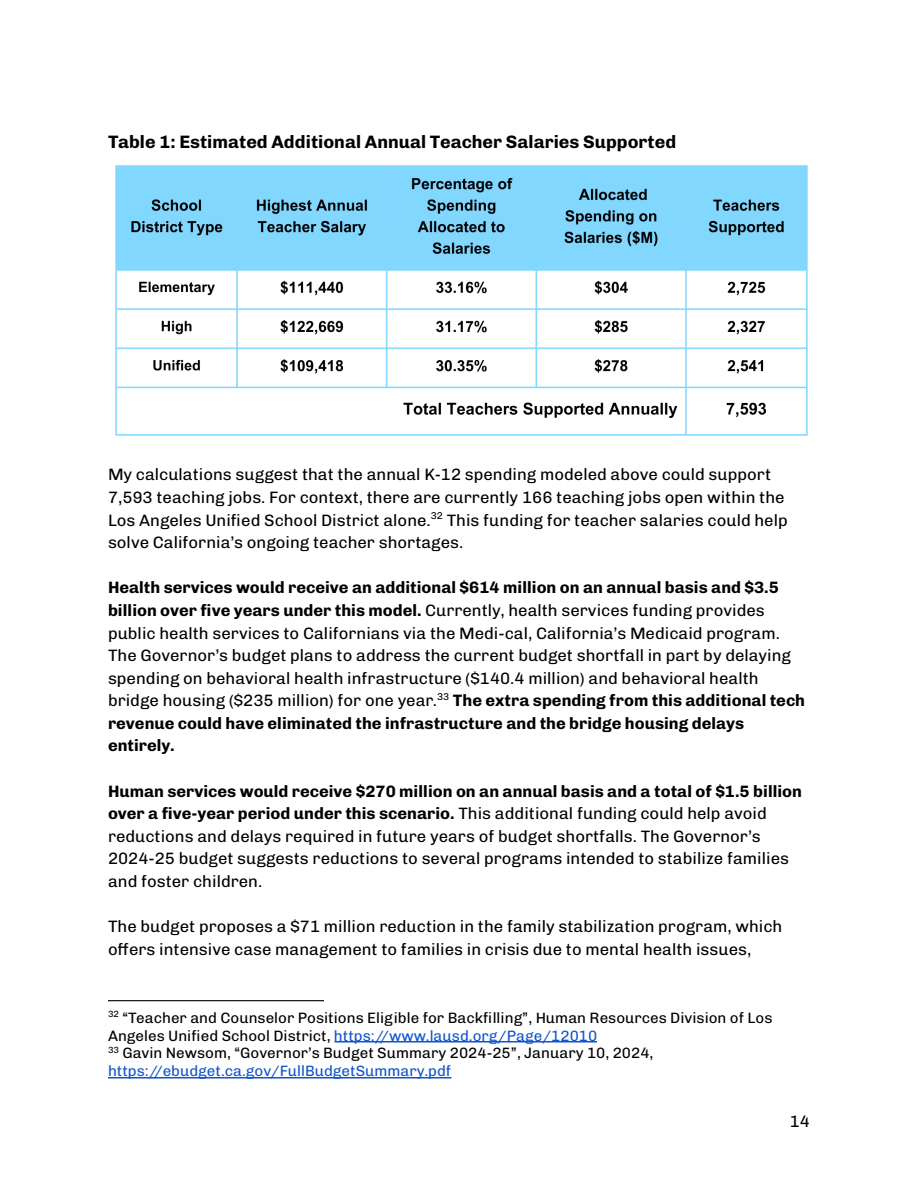
<style>
.page{position:relative;width:918px;height:1188px;background:#fff}
.page>*{position:absolute;margin:0;border:0;box-sizing:border-box;transform-origin:0 0}
.t1{font:700 18px "Chivo";color:#000}
.t2{font:16.5px/22.6px "Chivo";color:#000}
.t3{font:15px/17.9px "Chivo";color:#000}
.s1{font-weight:700}
.s2{color:#15c}
</style>
<div class="page">
<hr style="left:108px;top:1000px;width:216px;height:1px;background:#000">
<hr style="left:108px;top:1077px;width:344px;height:2px;background:#15c">
<hr style="left:334px;top:1041px;width:263px;height:2px;background:#15c">
<img style="left:115px;top:165px;width:693px;height:270px">
<p class="t1" style="left:108px;top:131px;width:570px">Table 1: Estimated Additional Annual Teacher Salaries Supported</p>
<p class="t2" style="left:108px;top:463px;width:681px">My calculations suggest that the annual K-12 spending modeled above could support 7,593 teaching jobs. For context, there are currently 166 teaching jobs open within the Los Angeles Unifi ed School District alone.<sup>32</sup> This funding for teacher salaries could help solve California’s ongoing teacher shortages.</p>
<p class="t2" style="left:108px;top:576px;width:699px"><span class="s1">Health services would receive an additional $614 million on an annual basis and $3.5 billion over five years under this model.</span> Currently, health services funding provides public health services to Californians via the Medi-cal, California’s Medicaid program.<br>The Governor’s budget plans to address the current budget shortfall in part by delaying spending on behavioral health infrastructure ($140.4 million) and behavioral health bridge housing ($235 million) for one year.<sup>33</sup> <span class="s1">The extra spending from this additional tech revenue could have eliminated the infrastructure and the bridge housing delays entirely.</span></p>
<p class="t2" style="left:108px;top:780px;width:696px"><span class="s1">Human services would receive $270 million on an annual basis and a total of $1.5 billion over a five-year period under this scenario.</span> This additional funding could help avoid reductions and delays required in future years of budget shortfalls. The Governor’s 2024-25 budget suggests reductions to several programs intended to stabilize families and foster children.</p>
<p class="t2" style="left:108px;top:915px;width:676px">The budget proposes a $71 million reduction in the family stabilization program, which offers intensive case management to families in crisis due to mental health issues,</p>
<p class="t3" style="left:108px;top:1009px;width:666px"><sup>32</sup> “Teacher and Counselor Positions Eligible for Backfi lling”, Human Resources Division of Los<br>Angeles Unifi ed School District, <span class="s2">https://www.lausd.org/Page/12010</span></p>
<p class="t3" style="left:108px;top:1044px;width:547px"><sup>33</sup> Gavin Newsom, “Governor’s Budget Summary 2024-25”, January 10, 2024, <span class="s2">https://ebudget.ca.gov/FullBudgetSummary.pdf</span></p>
<p class="t2" style="left:790px;top:1110px;width:22px">14</p>
</div>
